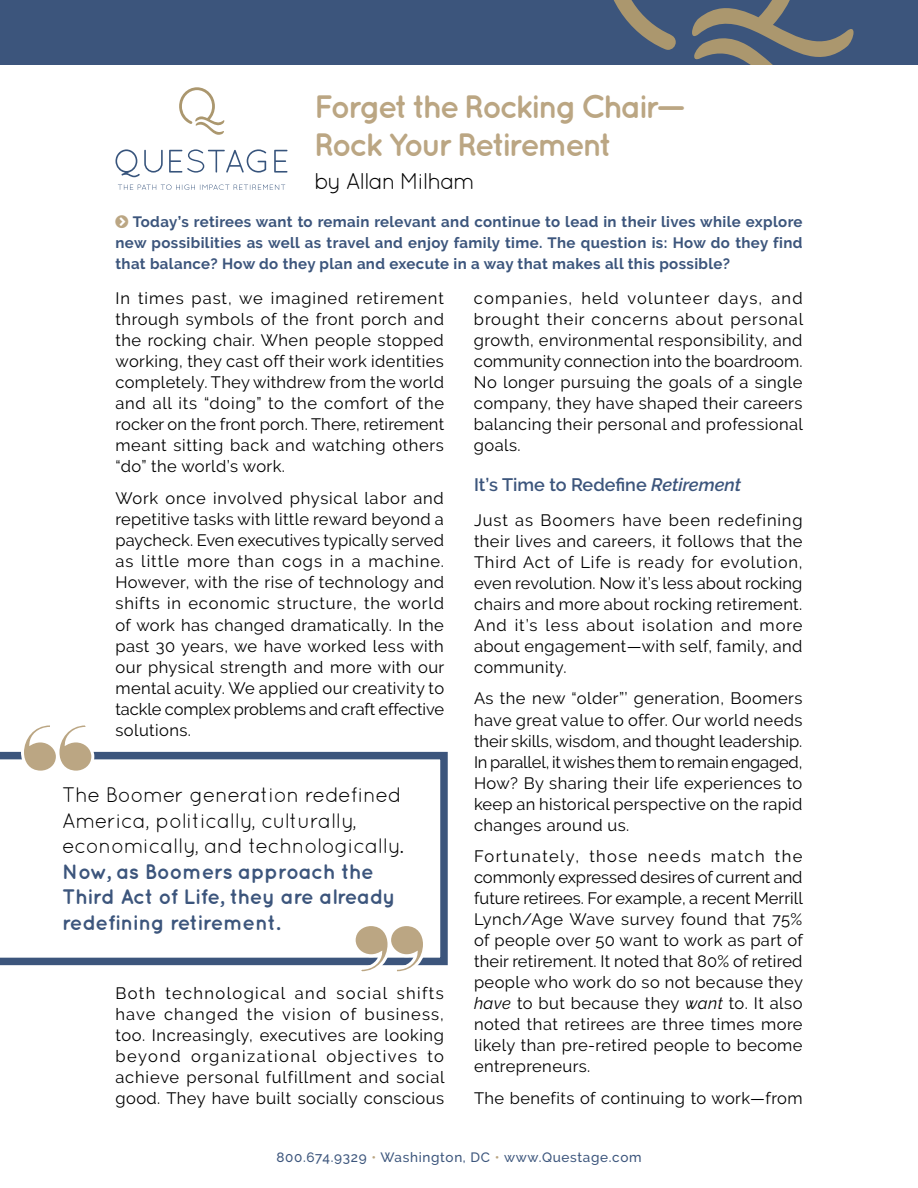
<style>
.page{position:relative;width:918px;height:1188px;background:#fff}
.page>*{position:absolute;margin:0;border:0;box-sizing:border-box;transform-origin:0 0}
.t1{font:700 32.4px/38.4px "Quicksand";letter-spacing:-.08em;color:#bba683}
.t2{font:22.95px "Quicksand";letter-spacing:-.05em;color:#000}
.t3{font:21px/25.5px "Quicksand";letter-spacing:-.02em;color:#000}
.t4{font:700 21px/25.5px "Quicksand";letter-spacing:-.02em;color:#3c557c}
.t5{font:600 18px "Raleway";color:#3c557c}
.t6{font:16.5px/21px "Raleway";letter-spacing:.025em;color:#000;text-align:justify}
.t7{font:700 15px/21px "Raleway";letter-spacing:.025em;color:#3c557c;text-align:justify}
.t8{font:500 13.5px "Raleway";letter-spacing:.05em;color:#3c557c}
.s1{font-style:italic}
.s2{color:#bba683}
</style>
<div class="page">
<svg style="left:0;top:752px;width:448px;height:213px"></svg>
<svg style="left:20px;top:725px;width:76px;height:50px"></svg>
<svg style="left:351px;top:922px;width:76px;height:50px"></svg>
<svg style="left:116px;top:149px;width:47px;height:28px"></svg>
<svg style="left:169px;top:149px;width:97px;height:24px"></svg>
<svg style="left:274px;top:150px;width:13px;height:23px"></svg>
<svg style="left:119px;top:185px;width:165px;height:5px"></svg>
<svg style="left:179px;top:87px;width:45px;height:48px"></svg>
<div style="left:0;top:0;width:918px;height:65px;background:#3c557c"></div>
<svg style="left:613px;top:0;width:241px;height:65px"></svg>
<h1 class="t1" style="left:314px;top:87px;width:372px">Forget the Rocking Chair—<br>Rock Your Retirement</h1>
<h2 class="t2" style="left:314px;top:168px;width:162px">by Allan Milham</h2>
<p class="t7" style="left:116px;top:211px;width:689px;text-indent:17px">Today’s retirees want to remain relevant and continue to lead in their lives while explore new possibilities as well as travel and enjoy family time. The question is: How do they find that balance? How do they plan and execute in a way that makes all this possible?</p>
<p class="t6" style="left:116px;top:287px;width:330px">In times past, we imagined retirement through symbols of the front porch and the rocking chair. When people stopped working, they cast off their work identities completely. They withdrew from the world and all its “doing” to the comfort of the rocker on the front porch. There, retirement meant sitting back and watching others “do” the world’s work.</p>
<p class="t6" style="left:116px;top:488px;width:330px">Work once involved physical labor and repetitive tasks with little reward beyond a paycheck. Even executives typically served as little more than cogs in a machine.<br>However, with the rise of technology and shifts in economic structure, the world of work has changed dramatically. In the past 30 years, we have worked less with our physical strength and more with our mental acuity. We applied our creativity to tackle complex problems and craft effective solutions.</p>
<p class="t3" style="left:62px;top:782px;width:343px">The Boomer generation redefined<br>America, politically, culturally, economically, and technologically.</p>
<p class="t4" style="left:62px;top:858px;width:335px">Now, as Boomers approach the<br>Third Act of Life, they are already redefining retirement.</p>
<p class="t6" style="left:116px;top:982px;width:331px">Both technological and social shifts have changed the vision of business, too. Increasingly, executives are looking beyond organizational objectives to achieve personal fulfillment and social good. They have built socially conscious</p>
<p class="t6" style="left:474px;top:287px;width:331px">companies, held volunteer days, and brought their concerns about personal growth, environmental responsibility, and community connection into the boardroom.<br>No longer pursuing the goals of a single company, they have shaped their careers balancing their personal and professional goals.</p>
<p class="t5" style="left:474px;top:475px;width:269px">It’s Time to Redefine <span class="s1">Retirement</span></p>
<p class="t6" style="left:474px;top:509px;width:330px">Just as Boomers have been redefining their lives and careers, it follows that the Third Act of Life is ready for evolution, even revolution. Now it’s less about rocking chairs and more about rocking retirement.<br>And it’s less about isolation and more about engagement—with self, family, and community.</p>
<p class="t6" style="left:474px;top:688px;width:330px">As the new “older”’ generation, Boomers have great value to offer. Our world needs their skills, wisdom, and thought leadership.<br>In parallel, it wishes them to remain engaged, How? By sharing their life experiences to keep an historical perspective on the rapid changes around us.</p>
<p class="t6" style="left:474px;top:846px;width:330px">Fortunately, those needs match the commonly expressed desires of current and future retirees. For example, a recent Merrill Lynch/Age Wave survey found that 75% of people over 50 want to work as part of their retirement. It noted that 80% of retired people who work do so not because they <span class="s1">have</span> to but because they <span class="s1">want</span> to. It also noted that retirees are three times more likely than pre-retired people to become entrepreneurs.</p>
<p class="t6" style="left:474px;top:1087px;width:330px">The benefits of continuing to work—from</p>
<p class="t8" style="left:276px;top:1149px;width:367px">800.674.9329 <span class="s2">•</span> Washington, DC <span class="s2">•</span> www.Questage.com</p>
</div>
